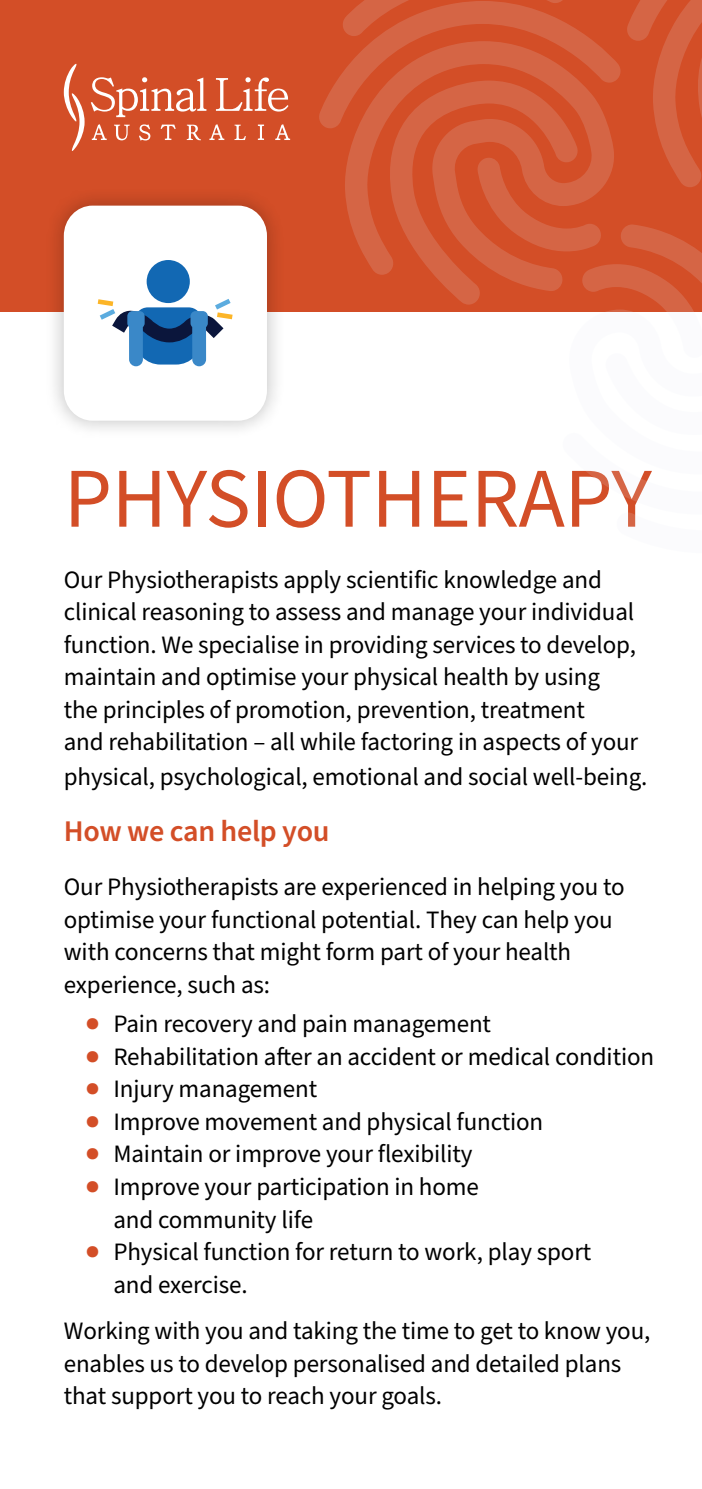
<style>
.page{position:relative;width:702px;height:1489px;background:#fff}
.page>*{position:absolute;margin:0;border:0;box-sizing:border-box;transform-origin:0 0}
.t1{font:85px "Source Sans Pro";letter-spacing:-.005em;color:#d34e27}
.t2{font:600 30px "Source Sans Pro";letter-spacing:-.01em;color:#d34e27}
.t3{font:25px/32.5px "Source Sans Pro";letter-spacing:-.005em;color:#000}
.s1{color:#d34e27}
</style>
<div class="page">
<div style="left:0;top:0;width:702px;height:312px;background:#d34e27"></div>
<svg style="left:91px;top:77px;width:115px;height:40px"></svg>
<svg style="left:216px;top:77px;width:72px;height:35px"></svg>
<svg style="left:64px;top:63px;width:21px;height:88px"></svg>
<svg style="left:114px;top:125px;width:16px;height:15px"></svg>
<svg style="left:187px;top:125px;width:14px;height:15px"></svg>
<svg style="left:234px;top:125px;width:12px;height:15px"></svg>
<svg style="left:139px;top:124px;width:11px;height:17px"></svg>
<svg style="left:92px;top:124px;width:15px;height:16px"></svg>
<svg style="left:209px;top:124px;width:15px;height:16px"></svg>
<svg style="left:275px;top:124px;width:15px;height:16px"></svg>
<svg style="left:161px;top:125px;width:15px;height:15px"></svg>
<svg style="left:258px;top:124px;width:6px;height:16px"></svg>
<svg style="left:319px;top:0;width:383px;height:312px"></svg>
<div style="left:44px;top:186px;width:242px;height:252px;background:#000;opacity:.25"></div>
<div style="left:64px;top:206px;width:203px;height:214px;background:#fff;border-radius:29px"></div>
<div style="left:147px;top:260px;width:43px;height:43px;background:#1268b3;border-radius:50%"></div>
<svg style="left:98px;top:299px;width:134px;height:67px"></svg>
<h1 class="t1" style="left:64px;top:441px;width:589px">PHYSIOTHERAPY</h1>
<p class="t3" style="left:64px;top:564px;width:576px">Our Physiotherapists apply scientific knowledge and clinical reasoning to assess and manage your individual function. We specialise in providing services to develop, maintain and optimise your physical health by using the principles of promotion, prevention, treatment<br>and rehabilitation – all while factoring in aspects of your</p>
<p class="t3" style="left:64px;top:761px;width:585px">physical, psychological, emotional and social well-being.</p>
<p class="t2" style="left:64px;top:811px;width:267px">How we can help you</p>
<p class="t3" style="left:64px;top:871px;width:562px">Our Physiotherapists are experienced in helping you to optimise your functional potential. They can help you with concerns that might form part of your health experience, such as:</p>
<p class="t3" style="left:85px;top:1008px;width:407px"><span class="s1">●</span> Pain recovery and pain management</p>
<p class="t3" style="left:85px;top:1041px;width:570px"><span class="s1">●</span> Rehabilitation after an accident or medical condition</p>
<p class="t3" style="left:85px;top:1073px;width:233px"><span class="s1">●</span> Injury management</p>
<p class="t3" style="left:85px;top:1106px;width:459px"><span class="s1">●</span> Improve movement and physical function</p>
<p class="t3" style="left:85px;top:1138px;width:389px"><span class="s1">●</span> Maintain or improve your flexibility</p>
<p class="t3" style="left:113px;top:1171px;width:367px;text-indent:-28px"><span class="s1">●</span> Improve your participation in home and community life</p>
<p class="t3" style="left:113px;top:1236px;width:479px;text-indent:-28px"><span class="s1">●</span> Physical function for return to work, play sport and exercise.</p>
<p class="t3" style="left:64px;top:1315px;width:588px">Working with you and taking the time to get to know you, enables us to develop personalised and detailed plans that support you to reach your goals.</p>
</div>
